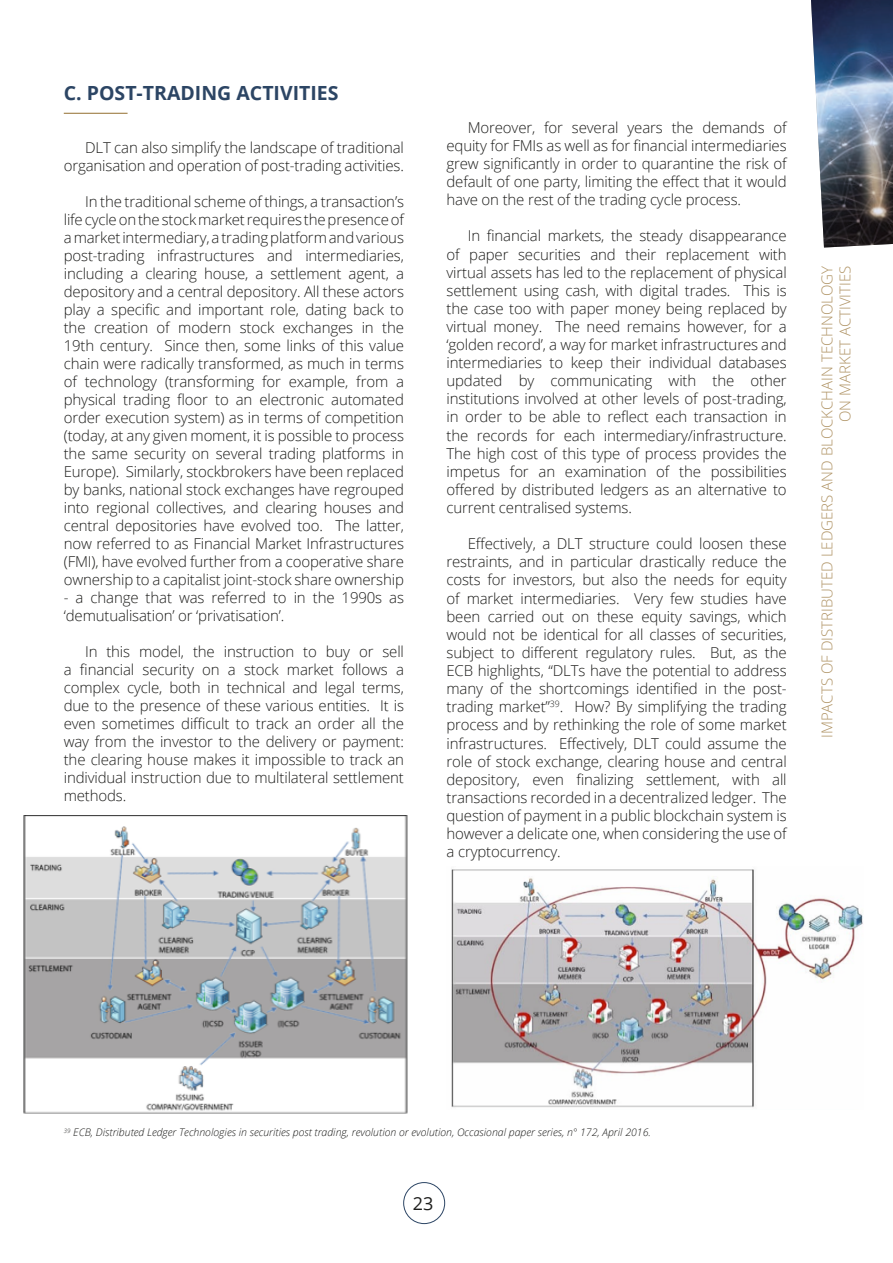
<style>
.page{position:relative;width:893px;height:1263px;background:#fff}
.page>*{position:absolute;margin:0;border:0;box-sizing:border-box;transform-origin:0 0}
.t1{font:700 19.5px "Open Sans";color:#2c4564}
.t2{font:18px "Open Sans";color:#1d1d1b}
.t3{font:300 15px/18.1px "Open Sans";letter-spacing:-.01em;color:#1d1d1b;text-align:justify}
.t4{font:300 15px/18px "Open Sans";color:#b19567;text-align:right}
.t5{font:italic 300 10.5px "Open Sans";color:#1d1d1b}
</style>
<div class="page">
<div style="left:403px;top:1182px;width:42px;height:42px;border:1px solid #2c4564;border-radius:50%"></div>
<img style="left:811px;top:0;width:82px;height:248px">
<hr style="left:64px;top:113px;width:64px;height:1px;background:#9f7e46">
<img style="left:23px;top:815px;width:384px;height:299px">
<img style="left:451px;top:869px;width:412px;height:239px">
<h1 class="t1" style="left:64px;top:79px;width:276px">C. POST-TRADING ACTIVITIES</h1>
<p class="t3" style="left:64px;top:138px;width:342px;text-align:right">DLT can also simplify the landscape of traditional organisation and operation of post-trading activities.</p>
<p class="t3" style="left:64px;top:192px;width:342px;text-indent:21px">In the traditional scheme of things, a transaction’s life cycle on the stock market requires the presence of a market intermediary, a trading platform and various post-trading infrastructures and intermediaries, including a clearing house, a settlement agent, a depository and a central depository. All these actors play a specific and important role, dating back to the creation of modern stock exchanges in the 19th century. Since then, some links of this value chain were radically transformed, as much in terms of technology (transforming for example, from a physical trading floor to an electronic automated order execution system) as in terms of competition (today, at any given moment, it is possible to process the same security on several trading platforms in Europe). Similarly, stockbrokers have been replaced by banks, national stock exchanges have regrouped into regional collectives, and clearing houses and central depositories have evolved too. The latter, now referred to as Financial Market Infrastructures (FMI), have evolved further from a cooperative share ownership to a capitalist joint-stock share ownership</p>
<p class="t3" style="left:64px;top:588px;width:342px">- a change that was referred to in the 1990s as ‘demutualisation’ or ‘privatisation’.</p>
<p class="t3" style="left:64px;top:642px;width:342px;text-indent:21px">In this model, the instruction to buy or sell a financial security on a stock market follows a complex cycle, both in technical and legal terms, due to the presence of these various entities. It is even sometimes difficult to track an order all the way from the investor to the delivery or payment: the clearing house makes it impossible to track an individual instruction due to multilateral settlement methods.</p>
<p class="t3" style="left:446px;top:118px;width:342px;text-indent:21px">Moreover, for several years the demands of equity for FMIs as well as for financial intermediaries grew significantly in order to quarantine the risk of default of one party, limiting the effect that it would have on the rest of the trading cycle process.</p>
<p class="t3" style="left:446px;top:226px;width:342px;text-indent:21px">In financial markets, the steady disappearance of paper securities and their replacement with virtual assets has led to the replacement of physical settlement using cash, with digital trades. This is the case too with paper money being replaced by virtual money. The need remains however, for a ‘golden record’, a way for market infrastructures and intermediaries to keep their individual databases updated by communicating with the other institutions involved at other levels of post-trading, in order to be able to reflect each transaction in the records for each intermediary/infrastructure.<br>The high cost of this type of process provides the impetus for an examination of the possibilities offered by distributed ledgers as an alternative to current centralised systems.</p>
<p class="t3" style="left:446px;top:534px;width:342px;text-indent:21px">Effectively, a DLT structure could loosen these restraints, and in particular drastically reduce the costs for investors, but also the needs for equity of market intermediaries. Very few studies have been carried out on these equity savings, which would not be identical for all classes of securities, subject to different regulatory rules. But, as the ECB highlights, “DLTs have the potential to address many of the shortcomings identified in the post&shy;trading market”<sup>39</sup>. How? By simplifying the trading process and by rethinking the role of some market infrastructures. Effectively, DLT could assume the role of stock exchange, clearing house and central depository, even finalizing settlement, with all transactions recorded in a decentralized ledger. The question of payment in a public blockchain system is however a delicate one, when considering the use of a cryptocurrency.</p>
<p class="t4" style="left:818px;top:738px;width:474px;rotate:-90deg">IMPACTS OF DISTRIBUTED LEDGERS AND BLOCKCHAIN TECHNOLOGY<br>ON MARKET ACTIVITIES</p>
<p class="t5" style="left:64px;top:1125px;width:589px"><sup>39</sup> ECB, Distributed Ledger Technologies in securities post trading, revolution or evolution, Occasional paper series, n° 172, April 2016.</p>
<p class="t2" style="left:413px;top:1191px;width:22px">23</p>
</div>
